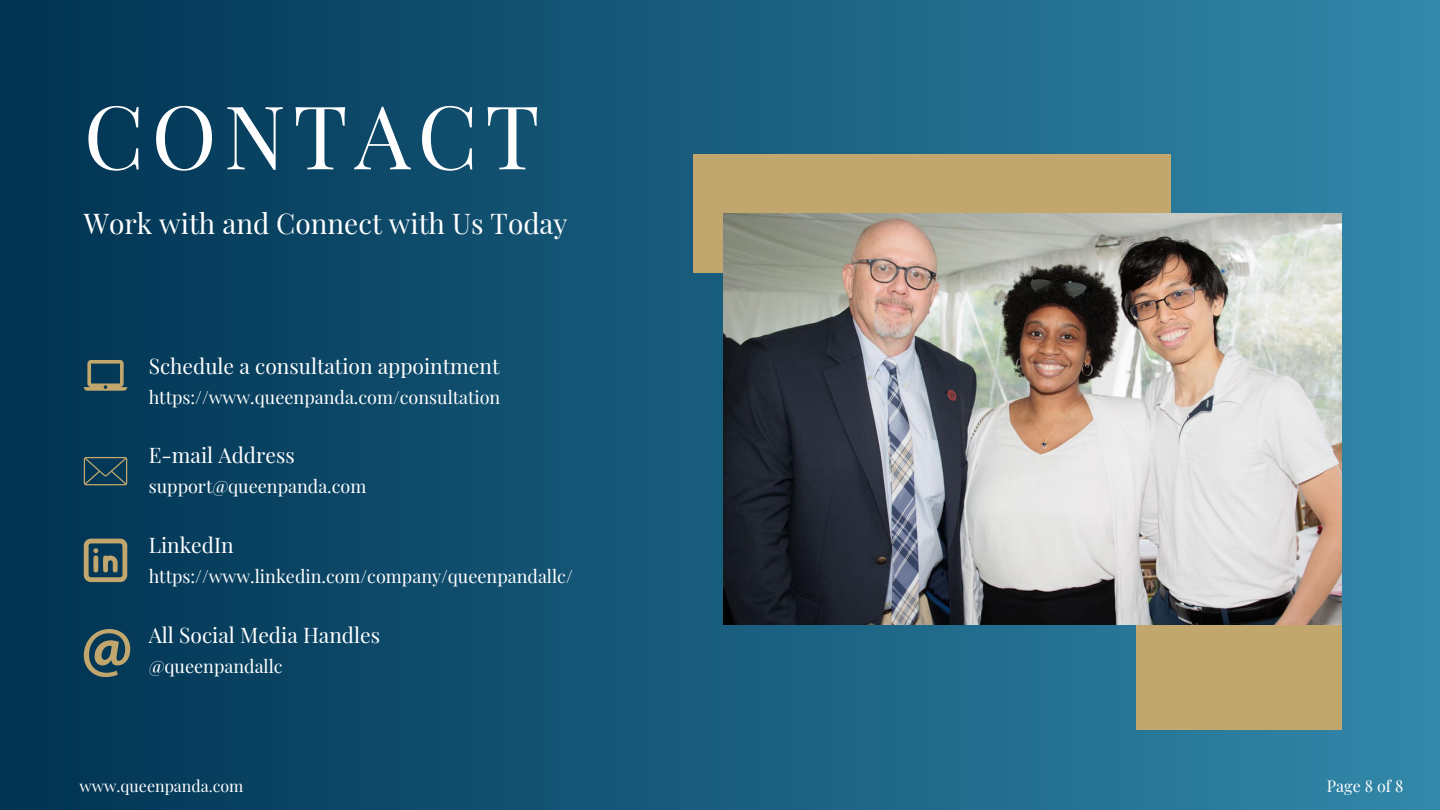
<style>
.page{position:relative;width:1440px;height:810px;background:#fff}
.page>*{position:absolute;margin:0;border:0;box-sizing:border-box;transform-origin:0 0}
.t1{font:88px "Playfair Display";letter-spacing:.08em;color:#fff}
.t2{font:28px "Playfair Display";color:#fff}
.t3{font:21px "Playfair Display";color:#fff}
.t4{font:18px "Playfair Display";color:#fff}
.t5{font:16px "Playfair Display";color:#fff}
</style>
<div class="page">
<div style="left:0;top:0;width:1440px;height:810px;background:linear-gradient(to right,#003251,#3388a9)"></div>
<div style="left:694px;top:154px;width:477px;height:119px;background:#c1a66d"></div>
<div style="left:1136px;top:625px;width:205px;height:104px;background:#c1a66d"></div>
<svg style="left:84px;top:457px;width:43px;height:28px"></svg>
<svg style="left:84px;top:360px;width:43px;height:31px"></svg>
<svg style="left:84px;top:539px;width:43px;height:43px;background:#647062"></svg>
<svg style="left:84px;top:629px;width:46px;height:48px;background:#576860"></svg>
<img style="left:723px;top:213px;width:618px;height:412px">
<p class="t1" style="left:84px;top:74px;width:457px">CONTACT</p>
<p class="t2" style="left:84px;top:204px;width:485px">Work with and Connect with Us Today</p>
<p class="t3" style="left:149px;top:351px;width:352px">Schedule a consultation appointment</p>
<p class="t4" style="left:149px;top:384px;width:353px">https://www.queenpanda.com/consultation</p>
<p class="t3" style="left:149px;top:441px;width:148px">E-mail Address</p>
<p class="t4" style="left:149px;top:474px;width:219px">support@queenpanda.com</p>
<p class="t3" style="left:149px;top:530px;width:87px">LinkedIn</p>
<p class="t4" style="left:149px;top:564px;width:426px">https://www.linkedin.com/company/queenpandallc/</p>
<p class="t3" style="left:149px;top:620px;width:233px">All Social Media Handles</p>
<p class="t4" style="left:149px;top:653px;width:135px">@queenpandallc</p>
<p class="t5" style="left:80px;top:774px;width:165px">www.queenpanda.com</p>
<p class="t5" style="left:1327px;top:774px;width:78px">Page 8 of 8</p>
</div>
